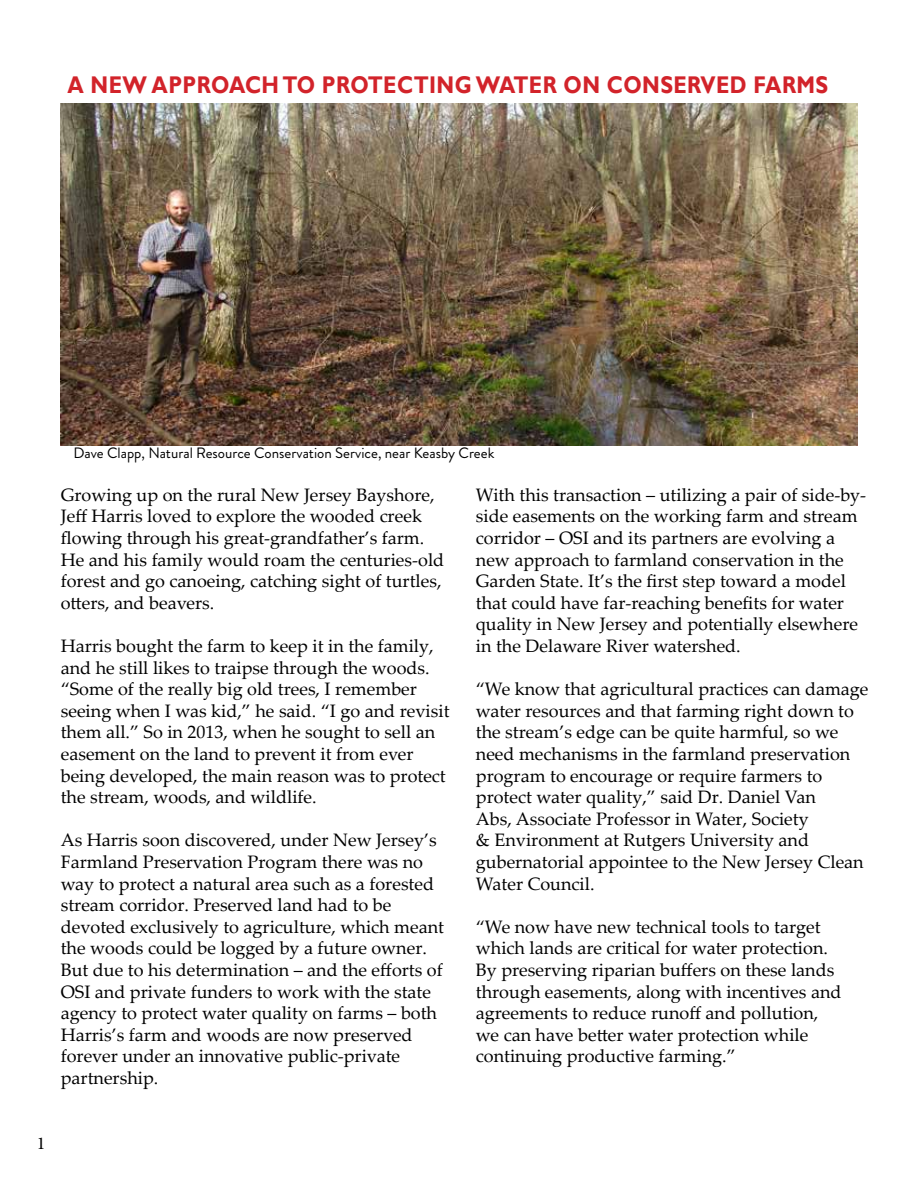
<style>
.page{position:relative;width:918px;height:1188px;background:#fff}
.page>*{position:absolute;margin:0;border:0;box-sizing:border-box;transform-origin:0 0}
.t1{font:700 24.15px "Gill Sans";letter-spacing:.02em;color:#d2232a;scale:.87 1}
.t2{font:18px/21.6px "Palatino Linotype";color:#000}
.t3{font:18px "Minion Pro";color:#000}
.t4{font:15px "Brandon Grotesque";color:#000}
</style>
<div class="page">
<img style="left:61px;top:104px;width:796px;height:342px">
<h1 class="t1" style="left:68px;top:70px;width:876px">A NEW APPROACH TO PROTECTING WATER ON CONSERVED FARMS</h1>
<p class="t4" style="left:73px;top:443px;width:422px">Dave Clapp, Natural Resource Conservation Service, near Keasby Creek</p>
<p class="t2" style="left:61px;top:483px;width:385px">Growing up on the rural New Jersey Bayshore, Jeff Harris loved to explore the wooded creek flowing through his great-grandfather’s farm.<br>He and his family would roam the centuries-old forest and go canoeing, catching sight of turtles, otters, and beavers.</p>
<p class="t2" style="left:61px;top:634px;width:390px">Harris bought the farm to keep it in the family, and he still likes to traipse through the woods. “Some of the really big old trees, I remember seeing when I was kid,” he said. “I go and revisit them all.” So in 2013, when he sought to sell an easement on the land to prevent it from ever being developed, the main reason was to protect the stream, woods, and wildlife.</p>
<p class="t2" style="left:61px;top:829px;width:385px">As Harris soon discovered, under New Jersey’s Farmland Preservation Program there was no way to protect a natural area such as a forested stream corridor. Preserved land had to be devoted exclusively to agriculture, which meant the woods could be logged by a future owner.<br>But due to his determination – and the efforts of OSI and private funders to work with the state agency to protect water quality on farms – both Harris’s farm and woods are now preserved forever under an innovative public-private partnership.</p>
<p class="t2" style="left:476px;top:483px;width:392px">With this transaction – utilizing a pair of side-by&shy;side easements on the working farm and stream corridor – OSI and its partners are evolving a new approach to farmland conservation in the Garden State. It’s the first step toward a model that could have far-reaching benefits for water quality in New Jersey and potentially elsewhere in the Delaware River watershed.</p>
<p class="t2" style="left:476px;top:677px;width:394px">“We know that agricultural practices can damage water resources and that farming right down to the stream’s edge can be quite harmful, so we need mechanisms in the farmland preservation program to encourage or require farmers to protect water quality,” said Dr. Daniel Van<br>Abs, Associate Professor in Water, Society<br>&amp; Environment at Rutgers University and gubernatorial appointee to the New Jersey Clean Water Council.</p>
<p class="t2" style="left:476px;top:915px;width:367px">“We now have new technical tools to target which lands are critical for water protection.<br>By preserving riparian buffers on these lands through easements, along with incentives and agreements to reduce runoff and pollution, we can have better water protection while continuing productive farming.”</p>
<p class="t3" style="left:37px;top:1131px;width:10px">1</p>
</div>
